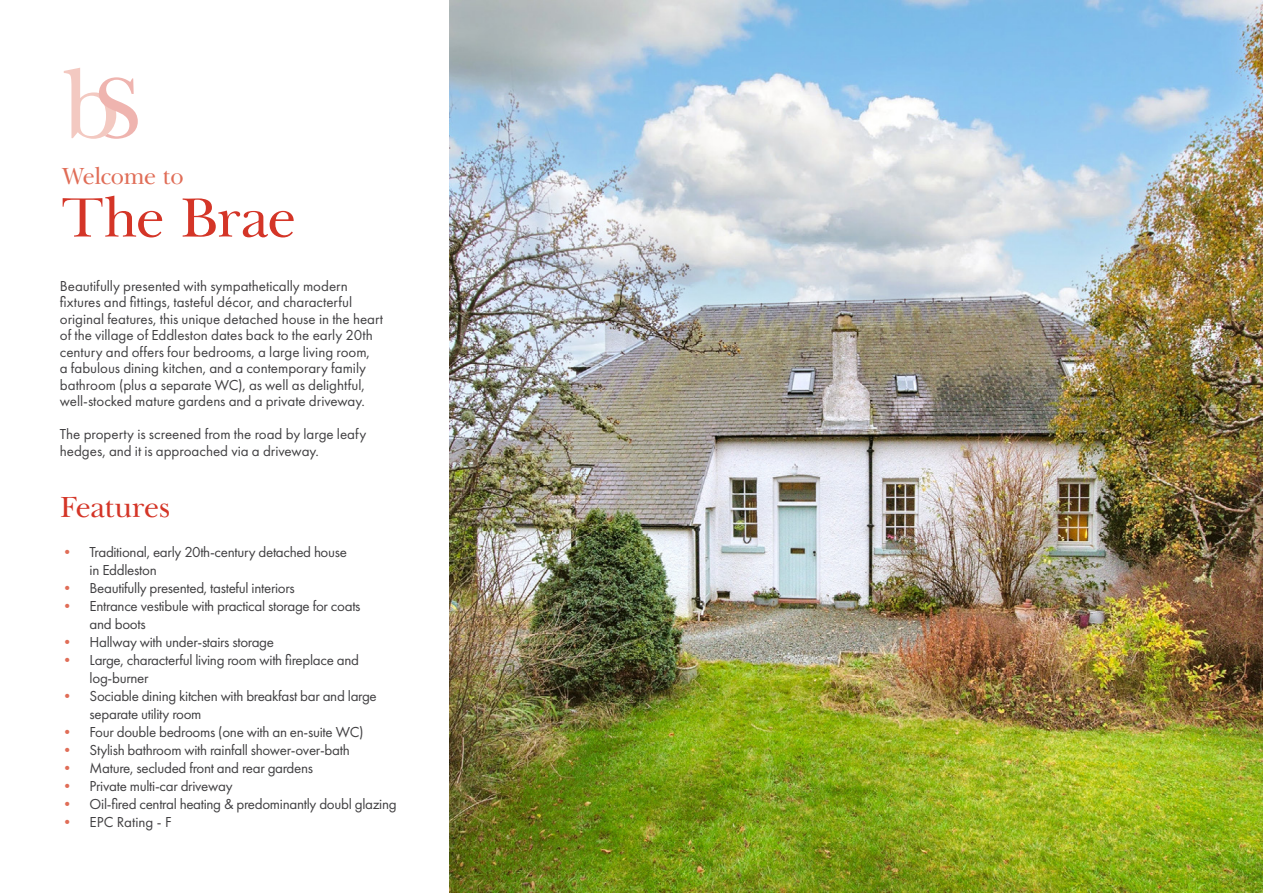
<style>
.page{position:relative;width:1263px;height:893px;background:#fff}
.page>*{position:absolute;margin:0;border:0;box-sizing:border-box;transform-origin:0 0}
.Headline{font:57px "New Baskerville IT Cby BT";letter-spacing:-.025em;color:#d43527}
.t1{font:30px "New Baskerville IT Cby BT";letter-spacing:-.01em;color:#d43527}
.Headline-2{font:24px "New Baskerville IT Cby BT";letter-spacing:-.02em;color:#e06d57}
.Subheadline{font:15px/18px "Futura PT";letter-spacing:-.02em;color:#414042}
.Subheadline-2{font:15px/16.5px "Futura PT";color:#414042}
.s1{color:#e06d57}
</style>
<div class="page">
<img style="left:449px;top:0;width:814px;height:893px">
<svg style="left:64px;top:68px;width:74px;height:71px"></svg>
<p class="Headline-2" style="left:63px;top:161px;width:123px">Welcome to</p>
<p class="Headline" style="left:63px;top:182px;width:235px">The Brae</p>
<p class="Subheadline-2" style="left:60px;top:277px;width:325px">Beautifully presented with sympathetically modern fixtures and fittings, tasteful décor, and characterful original features, this unique detached house in the heart of the village of Eddleston dates back to the early 20th century and offers four bedrooms, a large living room,<br>a fabulous dining kitchen, and a contemporary family bathroom (plus a separate WC), as well as delightful, well-stocked mature gardens and a private driveway.</p>
<p class="Subheadline-2" style="left:60px;top:426px;width:308px">The property is screened from the road by large leafy hedges, and it is approached via a driveway.</p>
<p class="t1" style="left:60px;top:488px;width:112px">Features</p>
<p class="Subheadline" style="left:90px;top:543px;width:259px;text-indent:-30px"><span class="s1">•</span> Traditional, early 20th-century detached house in Eddleston</p>
<p class="Subheadline" style="left:60px;top:579px;width:236px"><span class="s1">•</span> Beautifully presented, tasteful interiors</p>
<p class="Subheadline" style="left:60px;top:597px;width:302px"><span class="s1">•</span> Entrance vestibule with practical storage for coats</p>
<p class="Subheadline" style="left:90px;top:615px;width:58px">and boots</p>
<p class="Subheadline" style="left:60px;top:633px;width:216px"><span class="s1">•</span> Hallway with under-stairs storage</p>
<p class="Subheadline" style="left:90px;top:651px;width:271px;text-indent:-30px"><span class="s1">•</span> Large, characterful living room with fireplace and log-burner</p>
<p class="Subheadline" style="left:90px;top:687px;width:289px;text-indent:-30px"><span class="s1">•</span> Sociable dining kitchen with breakfast bar and large separate utility room</p>
<p class="Subheadline" style="left:60px;top:723px;width:305px"><span class="s1">•</span> Four double bedrooms (one with an en-suite WC)</p>
<p class="Subheadline" style="left:60px;top:741px;width:291px"><span class="s1">•</span> Stylish bathroom with rainfall shower-over-bath</p>
<p class="Subheadline" style="left:60px;top:759px;width:255px"><span class="s1">•</span> Mature, secluded front and rear gardens</p>
<p class="Subheadline" style="left:60px;top:777px;width:174px"><span class="s1">•</span> Private multi-car driveway</p>
<p class="Subheadline" style="left:60px;top:795px;width:338px"><span class="s1">•</span> Oil-fired central heating &amp; predominantly doubl glazing</p>
<p class="Subheadline-2" style="left:60px;top:814px;width:113px"><span class="s1">•</span> EPC Rating - F</p>
</div>
